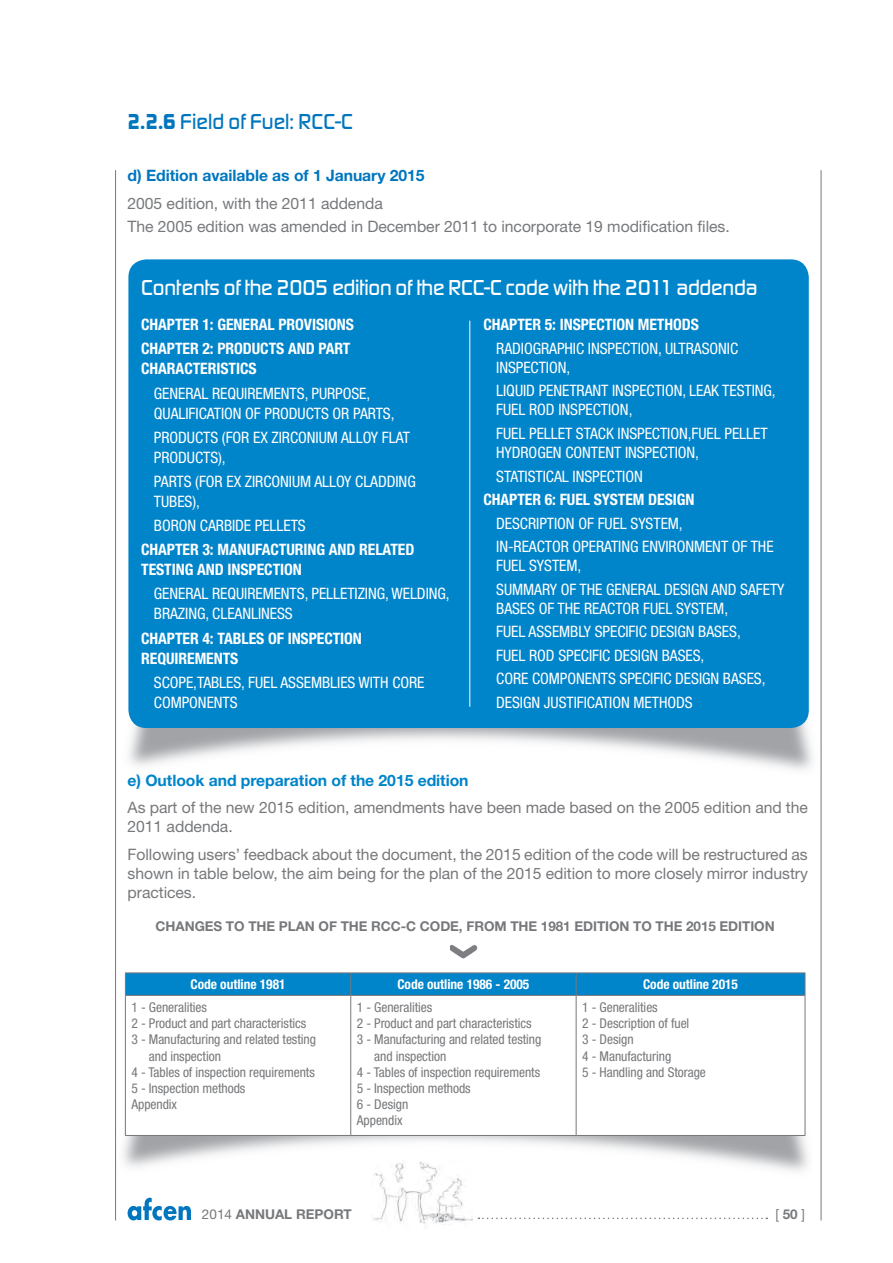
<style>
.page{position:relative;width:893px;height:1263px;background:#fff}
.page>*{position:absolute;margin:0;border:0;box-sizing:border-box;transform-origin:0 0}
.t1{font:500 22.5px "Digital Sans EF";letter-spacing:-.01em;color:#fff}
.t2{font:500 22.5px "Digital Sans EF";letter-spacing:.005em;color:#0076be}
.t3{font:condensed 15.75px/23.4px "Helvetica Neue LT Std";letter-spacing:-.005em;color:#fff}
.t4{font:15.75px/18.9px "Helvetica Neue LT Std";letter-spacing:-.005em;color:#76787b}
.t5{font:700 condensed 15.75px/20px "Helvetica Neue LT Std";letter-spacing:-.005em;color:#fff}
.t6{font:700 15.75px "Helvetica Neue LT Std";letter-spacing:-.005em;color:#0084ca}
.t7{font:700 15.75px "Helvetica Neue LT Std";letter-spacing:-.005em;color:#0076be}
.t8{font:condensed 13.5px/16.2px "Helvetica Neue";letter-spacing:-.005em;color:#76787b}
.t9{font:700 13.5px "Helvetica Neue";letter-spacing:-.005em;color:#76787b}
.t10{font:700 condensed 13.5px "Helvetica Neue";letter-spacing:-.005em;color:#fff}
.t11{font:700 13.5px "Helvetica Neue LT Std";color:#76787b}
.t12{font:13.5px "Helvetica Neue LT Std";color:#76787b}
.s1{font-weight:700}
.s2{font-weight:400}
</style>
<div class="page">
<svg style="left:128px;top:1198px;width:63px;height:22px"></svg>
<img style="left:373px;top:1185px;width:99px;height:39px">
<svg style="left:478px;top:1217px;width:289px;height:2px"></svg>
<hr style="left:115px;top:170px;width:1px;height:1050px;background:#76787b">
<hr style="left:821px;top:170px;width:1px;height:1050px;background:#76787b">
<img style="left:129px;top:714px;width:684px;height:56px">
<div style="left:128px;top:259px;width:681px;height:469px;background:#0084ca;border-radius:18px"></div>
<hr style="left:469px;top:321px;width:1px;height:386px;background:#fff">
<img style="left:123px;top:1097px;width:685px;height:88px">
<svg style="left:126px;top:996px;width:679px;height:139px"></svg>
<hr style="left:125px;top:972px;width:226px;height:1px;background:#76787b">
<hr style="left:351px;top:972px;width:225px;height:1px;background:#76787b">
<hr style="left:576px;top:972px;width:229px;height:1px;background:#76787b">
<svg style="left:125px;top:973px;width:681px;height:22px;background:#0383c7"></svg>
<hr style="left:125px;top:995px;width:226px;height:1px;background:#76787b">
<hr style="left:125px;top:996px;width:1px;height:139px;background:#76787b">
<hr style="left:351px;top:995px;width:225px;height:1px;background:#76787b">
<hr style="left:350px;top:996px;width:1px;height:139px;background:#76787b">
<hr style="left:576px;top:995px;width:229px;height:1px;background:#76787b">
<hr style="left:576px;top:996px;width:1px;height:139px;background:#76787b">
<hr style="left:805px;top:996px;width:1px;height:139px;background:#76787b">
<hr style="left:125px;top:1135px;width:226px;height:1px;background:#76787b">
<hr style="left:351px;top:1135px;width:225px;height:1px;background:#76787b">
<hr style="left:576px;top:1135px;width:229px;height:1px;background:#76787b">
<img style="left:450px;top:944px;width:28px;height:15px">
<h1 class="t2" style="left:128px;top:108px;width:227px"><span class="s1">2.2.6</span> Field of Fuel: RCC-C</h1>
<p class="t7" style="left:128px;top:166px;width:299px">d) Edition available as of 1 January 2015</p>
<p class="t4" style="left:128px;top:191px;width:604px;line-height:23.1px">2005 edition, with the 2011 addenda<br>The 2005 edition was amended in December 2011 to incorporate 19 modification files.</p>
<h1 class="t1" style="left:141px;top:274px;width:618px">Contents of the 2005 edition of the RCC-C code with the 2011 addenda</h1>
<p class="t5" style="left:141px;top:312px;width:214px;line-height:24.2px">CHAPTER 1: GENERAL PROVISIONS<br>CHAPTER 2: PRODUCTS AND PART</p>
<p class="t5" style="left:141px;top:359px;width:117px">CHARACTERISTICS</p>
<p class="t3" style="left:154px;top:383px;width:242px;line-height:20px">GENERAL REQUIREMENTS, PURPOSE,<br>QUALIFICATION OF PRODUCTS OR PARTS,</p>
<p class="t3" style="left:154px;top:427px;width:258px;line-height:20px">PRODUCTS (FOR EX ZIRCONIUM ALLOY FLAT<br>PRODUCTS),</p>
<p class="t3" style="left:154px;top:471px;width:263px;line-height:20px">PARTS (FOR EX ZIRCONIUM ALLOY CLADDING<br>TUBES),</p>
<p class="t3" style="left:154px;top:514px;width:153px">BORON CARBIDE PELLETS</p>
<p class="t5" style="left:141px;top:539px;width:275px">CHAPTER 3: MANUFACTURING AND RELATED<br>TESTING AND INSPECTION</p>
<p class="t3" style="left:154px;top:584px;width:297px;line-height:20px">GENERAL REQUIREMENTS, PELLETIZING, WELDING,<br>BRAZING, CLEANLINESS</p>
<p class="t5" style="left:141px;top:628px;width:222px">CHAPTER 4: TABLES OF INSPECTION<br>REQUIREMENTS</p>
<p class="t3" style="left:154px;top:672px;width:272px;line-height:20px">SCOPE,TABLES, FUEL ASSEMBLIES WITH CORE<br>COMPONENTS</p>
<p class="t5" style="left:483px;top:314px;width:217px">CHAPTER 5: INSPECTION METHODS</p>
<p class="t3" style="left:496px;top:338px;width:244px;line-height:19.2px">RADIOGRAPHIC INSPECTION, ULTRASONIC<br>INSPECTION,</p>
<p class="t3" style="left:496px;top:381px;width:281px;line-height:19.2px">LIQUID PENETRANT INSPECTION, LEAK TESTING,<br>FUEL ROD INSPECTION,</p>
<p class="t3" style="left:496px;top:424px;width:273px;line-height:19.2px">FUEL PELLET STACK INSPECTION,FUEL PELLET<br>HYDROGEN CONTENT INSPECTION,</p>
<p class="t3" style="left:496px;top:464px;width:148px">STATISTICAL INSPECTION</p>
<p class="t5" style="left:483px;top:489px;width:213px">CHAPTER 6: FUEL SYSTEM DESIGN</p>
<p class="t3" style="left:496px;top:511px;width:279px">DESCRIPTION OF FUEL SYSTEM,<br>IN-REACTOR OPERATING ENVIRONMENT OF THE</p>
<p class="t3" style="left:496px;top:554px;width:290px">FUEL SYSTEM,<br>SUMMARY OF THE GENERAL DESIGN AND SAFETY</p>
<p class="t3" style="left:496px;top:597px;width:271px">BASES OF THE REACTOR FUEL SYSTEM,<br>FUEL ASSEMBLY SPECIFIC DESIGN BASES, FUEL ROD SPECIFIC DESIGN BASES,<br>CORE COMPONENTS SPECIFIC DESIGN BASES, DESIGN JUSTIFICATION METHODS</p>
<p class="t6" style="left:128px;top:771px;width:343px">e) Outlook and preparation of the 2015 edition</p>
<p class="t4" style="left:128px;top:798px;width:682px">As part of the new 2015 edition, amendments have been made based on the 2005 edition and the<br>2011 addenda.</p>
<p class="t4" style="left:128px;top:844px;width:682px;text-align:justify">Following users’ feedback about the document, the 2015 edition of the code will be restructured as shown in table below, the aim being for the plan of the 2015 edition to more closely mirror industry practices.</p>
<p class="t9" style="left:156px;top:918px;width:621px">CHANGES TO THE PLAN OF THE RCC-C CODE, FROM THE 1981 EDITION TO THE 2015 EDITION</p>
<p class="t10" style="left:191px;top:976px;width:96px">Code outline 1981</p>
<p class="t10" style="left:397px;top:976px;width:133px">Code outline 1986 - 2005</p>
<p class="t10" style="left:643px;top:976px;width:96px">Code outline 2015</p>
<p class="t8" style="left:131px;top:999px;width:77px">1 - Generalities</p>
<p class="t8" style="left:131px;top:1015px;width:176px">2 - Product and part characteristics</p>
<p class="t8" style="left:131px;top:1031px;width:186px">3 - Manufacturing and related testing</p>
<p class="t8" style="left:149px;top:1048px;width:74px">and inspection</p>
<p class="t8" style="left:131px;top:1064px;width:185px">4 - Tables of inspection requirements</p>
<p class="t8" style="left:131px;top:1080px;width:116px">5 - Inspection methods</p>
<p class="t8" style="left:131px;top:1096px;width:47px">Appendix</p>
<p class="t8" style="left:357px;top:999px;width:77px">1 - Generalities</p>
<p class="t8" style="left:357px;top:1015px;width:176px">2 - Product and part characteristics</p>
<p class="t8" style="left:357px;top:1031px;width:186px">3 - Manufacturing and related testing</p>
<p class="t8" style="left:374px;top:1048px;width:74px">and inspection</p>
<p class="t8" style="left:357px;top:1064px;width:185px">4 - Tables of inspection requirements</p>
<p class="t8" style="left:357px;top:1080px;width:116px">5 - Inspection methods</p>
<p class="t8" style="left:357px;top:1096px;width:53px">6 - Design</p>
<p class="t8" style="left:357px;top:1112px;width:47px">Appendix</p>
<p class="t8" style="left:582px;top:999px;width:125px">1 - Generalities<br>2 - Description of fuel<br>3 - Design<br>4 - Manufacturing<br>5 - Handling and Storage</p>
<p class="t11" style="left:202px;top:1206px;width:151px"><span class="s2">2014</span> ANNUAL REPORT</p>
<p class="t12" style="left:775px;top:1206px;width:31px">[ <span class="s1">50</span> ]</p>
</div>
